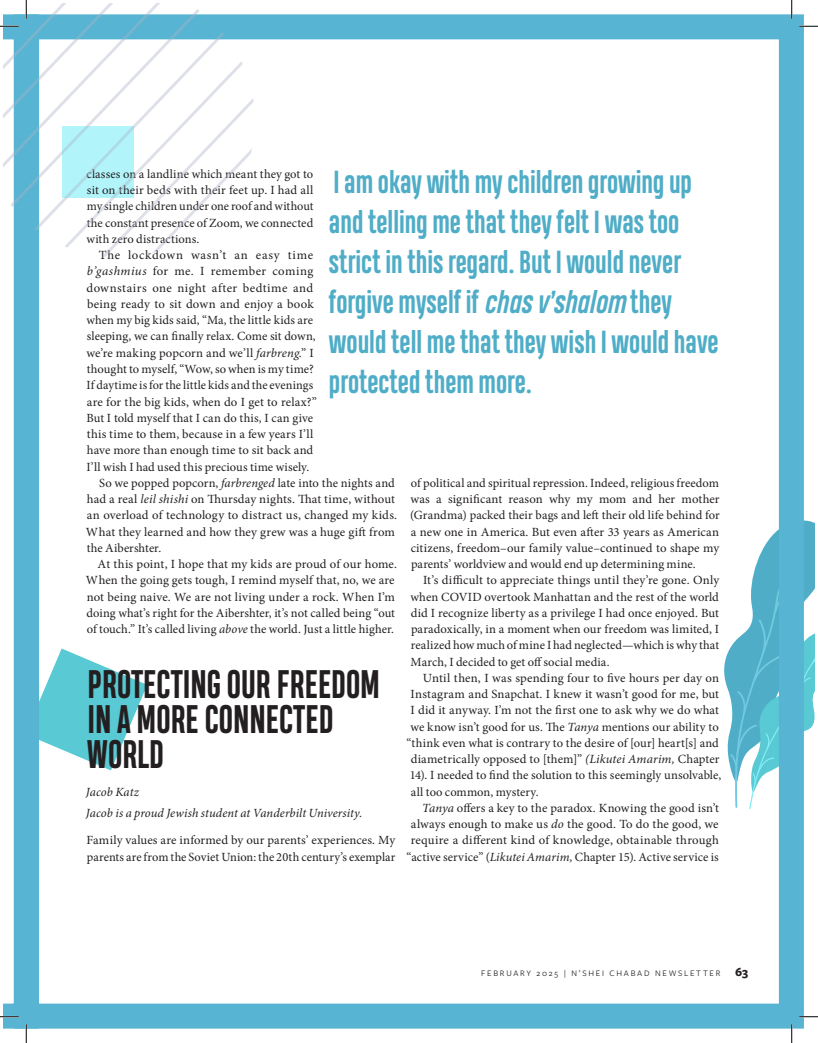
<style>
.page{position:relative;width:818px;height:1043px;background:#fff}
.page>*{position:absolute;margin:0;border:0;box-sizing:border-box;transform-origin:0 0}
.Heading{font:700 37.5px/35px "Heading Compressed Pro";color:#231f20}
.Pullquote{font:700 30px/40px "Heading Compressed Pro";color:#4fadc7}
.Body_Justified{font:12.5px/16.2px "Minion Pro";letter-spacing:.01em;color:#231f20}
.Body_first_justified{font:12.5px/16.2px "Minion Pro";color:#231f20}
.Body_Justified-2{font:italic 12.5px "Minion Pro";letter-spacing:.005em;color:#231f20}
.t1{font:8.75px "Freight Sans Pro";letter-spacing:.2em;color:#231f20}
.s1{font-style:italic}
.s2{font-family:"Heading Pro";font-style:italic}
.s3{font-weight:700;font-size:12.5px}
</style>
<div class="page">
<svg style="left:40px;top:648px;width:107px;height:122px"></svg>
<svg style="left:724px;top:517px;width:90px;height:292px"></svg>
<svg style="left:4px;top:257px;width:10px;height:771px"></svg>
<div style="left:14px;top:14px;width:789px;height:1014px;border:25px solid #57b5d3"></div>
<svg style="left:799px;top:25px;width:19px;height:2px"></svg>
<svg style="left:0;top:1015px;width:19px;height:2px"></svg>
<svg style="left:799px;top:1015px;width:19px;height:2px"></svg>
<svg style="left:0;top:0;width:254px;height:257px"></svg>
<svg style="left:25px;top:1024px;width:2px;height:18px"></svg>
<svg style="left:790px;top:0;width:2px;height:19px"></svg>
<svg style="left:790px;top:1024px;width:2px;height:18px"></svg>
<p class="Body_Justified" style="left:86px;top:166px;width:228px;text-align:justify">classes on a landline which meant they got to sit on their beds with their feet up. I had all my single children under one roof and without the constant presence of Zoom, we connected with zero distractions.</p>
<p class="Body_Justified" style="left:86px;top:247px;width:232px;text-indent:12px">The lockdown wasn’t an easy time <span class="s1">b’gashmius</span> for me<span class="s1">.</span> I remember coming downstairs one night after bedtime and being ready to sit down and enjoy a book when my big kids said, “Ma, the little kids are sleeping, we can finally relax. Come sit down, we’re making popcorn and we’ll <span class="s1">farbreng</span>.” I thought to myself, “Wow, so when is my time?<br>If daytime is for the little kids and the evenings are for the big kids, when do I get to relax?” But I told myself that I can do this, I can give this time to them, because in a few years I’ll have more than enough time to sit back and I’ll wish I had used this precious time wisely.</p>
<p class="Body_Justified" style="left:86px;top:475px;width:313px;text-indent:13px">So we popped popcorn, <span class="s1">farbrenged</span> late into the nights and had a real <span class="s1">leil shishi</span> on Thursday nights. That time, without an overload of technology to distract us, changed my kids.<br>What they learned and how they grew was a huge gift from the Aibershter.</p>
<p class="Body_Justified" style="left:86px;top:556px;width:312px;text-indent:12px">At this point, I hope that my kids are proud of our home.<br>When the going gets tough, I remind myself that, no, we are not being naive. We are not living under a rock. When I’m doing what’s right for the Aibershter, it’s not called being “out of touch.” It’s called living <span class="s1">above</span> the world. Just a little higher.</p>
<p class="Heading" style="left:87px;top:668px;width:294px">PROTECTING OUR FREEDOM<br>IN A MORE CONNECTED<br>WORLD</p>
<p class="Body_Justified-2" style="left:86px;top:783px;width:54px">Jacob Katz</p>
<p class="Body_Justified-2" style="left:86px;top:804px;width:278px">Jacob is a proud Jewish student at Vanderbilt University.</p>
<p class="Body_first_justified" style="left:86px;top:832px;width:310px">Family values are informed by our parents’ experiences. My parents are from the Soviet Union: the 20th century’s exemplar</p>
<p class="Pullquote" style="left:329px;top:163px;width:391px">I am okay with my children growing up and telling me that they felt I was too strict in this regard. But I would never forgive myself if <span class="s2">chas v’shalom</span> they would tell me that they wish I would have protected them more.</p>
<p class="Body_first_justified" style="left:410px;top:475px;width:311px;text-align:justify">of political and spiritual repression. Indeed, religious freedom was a significant reason why my mom and her mother (Grandma) packed their bags and left their old life behind for a new one in America. But even after 33 years as American citizens, freedom–our family value–continued to shape my parents’ worldview and would end up determining mine.</p>
<p class="Body_Justified" style="left:410px;top:572px;width:310px;text-align:justify;text-indent:13px">It’s difficult to appreciate things until they’re gone. Only when COVID overtook Manhattan and the rest of the world did I recognize liberty as a privilege I had once enjoyed. But paradoxically, in a moment when our freedom was limited, I realized how much of mine I had neglected—which is why that March, I decided to get off social media.</p>
<p class="Body_Justified" style="left:423px;top:670px;width:297px">Until then, I was spending four to five hours per day on</p>
<p class="Body_Justified" style="left:410px;top:686px;width:310px">Instagram and Snapchat. I knew it wasn’t good for me, but</p>
<p class="Body_Justified" style="left:410px;top:702px;width:310px">I did it anyway. I’m not the first one to ask why we do what</p>
<p class="Body_Justified" style="left:410px;top:718px;width:310px">we know isn’t good for us. The <span class="s1">Tanya</span> mentions our ability to</p>
<p class="Body_Justified" style="left:406px;top:735px;width:314px">“think even what is contrary to the desire of [our] heart[s] and</p>
<p class="Body_Justified" style="left:410px;top:751px;width:310px">diametrically opposed to [them]” <span class="s1">(Likutei Amarim,</span> Chapter</p>
<p class="Body_Justified" style="left:409px;top:767px;width:313px">14). I needed to find the solution to this seemingly unsolvable,</p>
<p class="Body_Justified" style="left:411px;top:783px;width:129px">all too common, mystery.</p>
<p class="Body_Justified" style="left:406px;top:800px;width:314px;text-align:right"><span class="s1">Tanya</span> offers a key to the paradox. Knowing the good isn’t always enough to make us <span class="s1">do</span> the good. To do the good, we require a different kind of knowledge, obtainable through “active service” (<span class="s1">Likutei Amarim,</span> Chapter 15). Active service is</p>
<p class="t1" style="left:481px;top:966px;width:268px">FEBRUARY 2025 | N’SHEI CHABAD NEWSLETTER <span class="s3">63</span></p>
</div>
